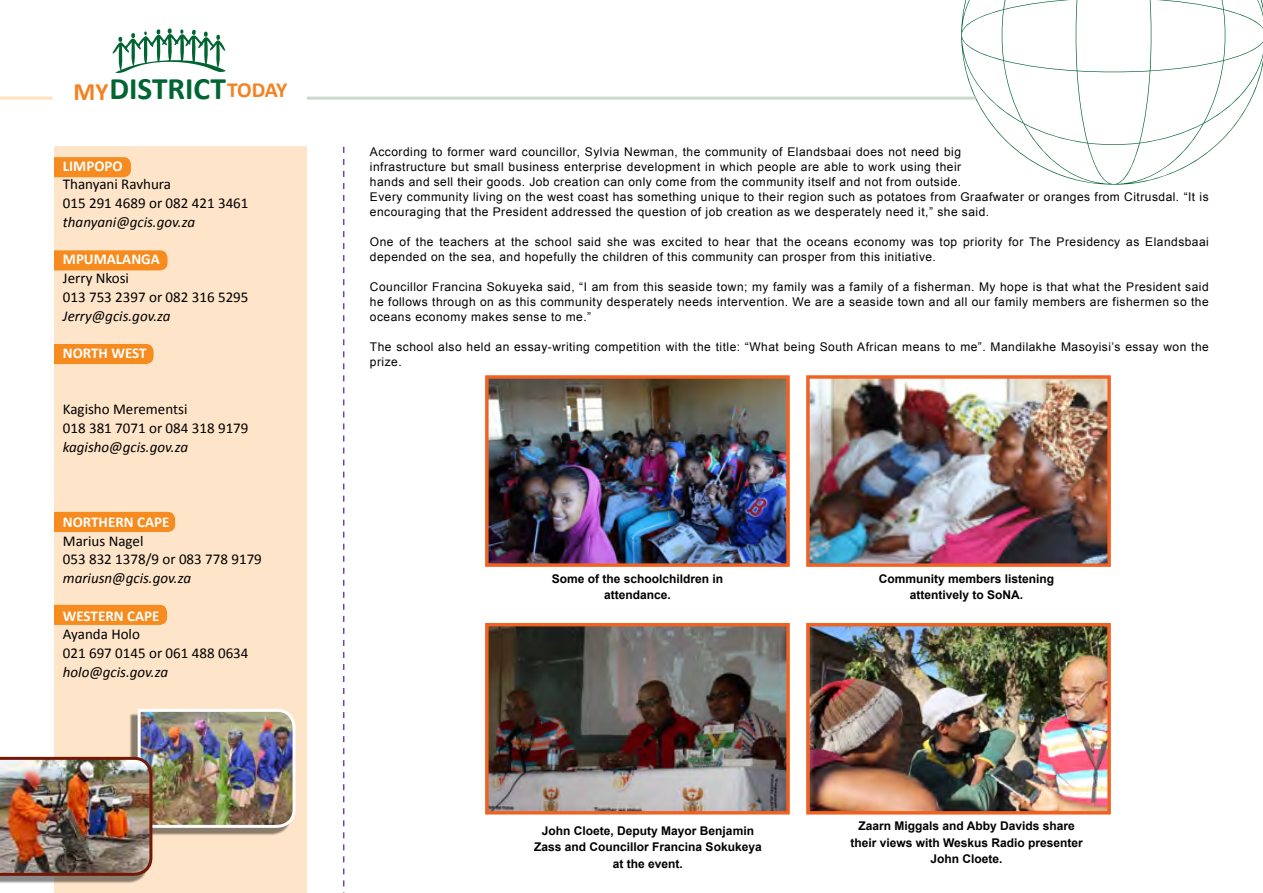
<style>
.page{position:relative;width:1263px;height:893px;background:#fff}
.page>*{position:absolute;margin:0;border:0;box-sizing:border-box;transform-origin:0 0}
.t1{font:700 31.35px "Calibri";color:#006532}
.t2{font:15px/18.8px "Calibri";color:#000}
.t3{font:italic 15px "Calibri";color:#000}
.t4{font:700 15px "Calibri";color:#fff}
.t5{font:12px/15px "Arial";letter-spacing:.04em;color:#000}
.t6{font:700 12px/16.5px "Arial";color:#000;text-align:center}
.s1{font-size:25.05px;color:#f58220}
.s2{font-size:21.6px;color:#f58220}
</style>
<div class="page">
<div style="left:54px;top:147px;width:253px;height:746px;background:#fee4c9"></div>
<div style="left:54px;top:157px;width:77px;height:20px;background:#f68b1f"></div>
<div style="left:54px;top:250px;width:114px;height:20px;background:#f68b1f"></div>
<div style="left:54px;top:344px;width:100px;height:20px;background:#f68b1f"></div>
<div style="left:54px;top:512px;width:121px;height:20px;background:#f68b1f"></div>
<div style="left:54px;top:605px;width:113px;height:20px;background:#f68b1f"></div>
<hr style="left:0;top:97px;width:52px;height:3px;background:#ffe2b8">
<svg style="left:961px;top:0;width:302px;height:185px"></svg>
<svg style="left:343px;top:147px;width:1px;height:746px"></svg>
<hr style="left:307px;top:97px;width:668px;height:3px;background:#cad9ce">
<svg style="left:113px;top:28px;width:113px;height:45px"></svg>
<div style="left:0;top:761px;width:148px;height:122px;background:#000;opacity:.46"></div>
<img style="left:0;top:709px;width:296px;height:168px">
<img style="left:489px;top:379px;width:297px;height:184px">
<div style="left:485px;top:375px;width:305px;height:192px;border:3px solid #f16222"></div>
<img style="left:810px;top:379px;width:297px;height:184px">
<div style="left:806px;top:375px;width:305px;height:192px;border:3px solid #f16222"></div>
<img style="left:489px;top:627px;width:297px;height:183px">
<div style="left:485px;top:623px;width:305px;height:191px;border:3px solid #f16222"></div>
<img style="left:810px;top:627px;width:297px;height:183px">
<div style="left:806px;top:623px;width:305px;height:191px;border:3px solid #f16222"></div>
<h1 class="t1" style="left:73px;top:69px;width:215px"><span class="s1">MY</span>DISTRICT<span class="s2">TODAY</span></h1>
<p class="t4" style="left:63px;top:156px;width:61px">LIMPOPO</p>
<p class="t2" style="left:63px;top:175px;width:187px">Thanyani Ravhura<br>015 291 4689 or 082 421 3461</p>
<p class="t3" style="left:63px;top:212px;width:134px">thanyani@gcis.gov.za</p>
<p class="t4" style="left:63px;top:250px;width:99px">MPUMALANGA</p>
<p class="t2" style="left:63px;top:269px;width:187px">Jerry Nkosi<br>013 753 2397 or 082 316 5295</p>
<p class="t3" style="left:63px;top:305px;width:109px">Jerry@gcis.gov.za</p>
<p class="t4" style="left:63px;top:344px;width:85px">NORTH WEST</p>
<p class="t2" style="left:63px;top:400px;width:187px">Kagisho Merementsi<br>018 381 7071 or 084 318 9179</p>
<p class="t3" style="left:63px;top:437px;width:127px">kagisho@gcis.gov.za</p>
<p class="t4" style="left:63px;top:512px;width:108px">NORTHERN CAPE</p>
<p class="t2" style="left:63px;top:531px;width:200px">Marius Nagel<br>053 832 1378/9 or 083 778 9179</p>
<p class="t3" style="left:63px;top:568px;width:130px">mariusn@gcis.gov.za</p>
<p class="t4" style="left:63px;top:606px;width:98px">WESTERN CAPE</p>
<p class="t2" style="left:63px;top:625px;width:187px">Ayanda Holo<br>021 697 0145 or 061 488 0634</p>
<p class="t3" style="left:63px;top:662px;width:107px">holo@gcis.gov.za</p>
<p class="t5" style="left:370px;top:144px;width:840px">According to former ward councillor, Sylvia Newman, the community of Elandsbaai does not need big<br>infrastructure but small business enterprise development in which people are able to work using their<br>hands and sell their goods. Job creation can only come from the community itself and not from outside.<br>Every community living on the west coast has something unique to their region such as potatoes from Graafwater or oranges from Citrusdal. “It is encouraging that the President addressed the question of job creation as we desperately need it,” she said.</p>
<p class="t5" style="left:370px;top:234px;width:840px">One of the teachers at the school said she was excited to hear that the oceans economy was top priority for The Presidency as Elandsbaai depended on the sea, and hopefully the children of this community can prosper from this initiative.</p>
<p class="t5" style="left:370px;top:279px;width:840px;text-align:justify">Councillor Francina Sokuyeka said, “I am from this seaside town; my family was a family of a fisherman. My hope is that what the President said he follows through on as this community desperately needs intervention. We are a seaside town and all our family members are fishermen so the oceans economy makes sense to me.”</p>
<p class="t5" style="left:370px;top:339px;width:840px">The school also held an essay-writing competition with the title: “What being South African means to me”. Mandilakhe Masoyisi’s essay won the prize.</p>
<p class="t6" style="left:552px;top:571px;width:173px">Some of the schoolchildren in attendance.</p>
<p class="t6" style="left:879px;top:571px;width:177px">Community members listening attentively to SoNA.</p>
<p class="t6" style="left:534px;top:823px;width:229px">John Cloete, Deputy Mayor Benjamin<br>Zass and Councillor Francina Sokukeya at the event.</p>
<p class="t6" style="left:850px;top:818px;width:234px">Zaarn Miggals and Abby Davids share their views with Weskus Radio presenter<br>John Cloete.</p>
</div>
